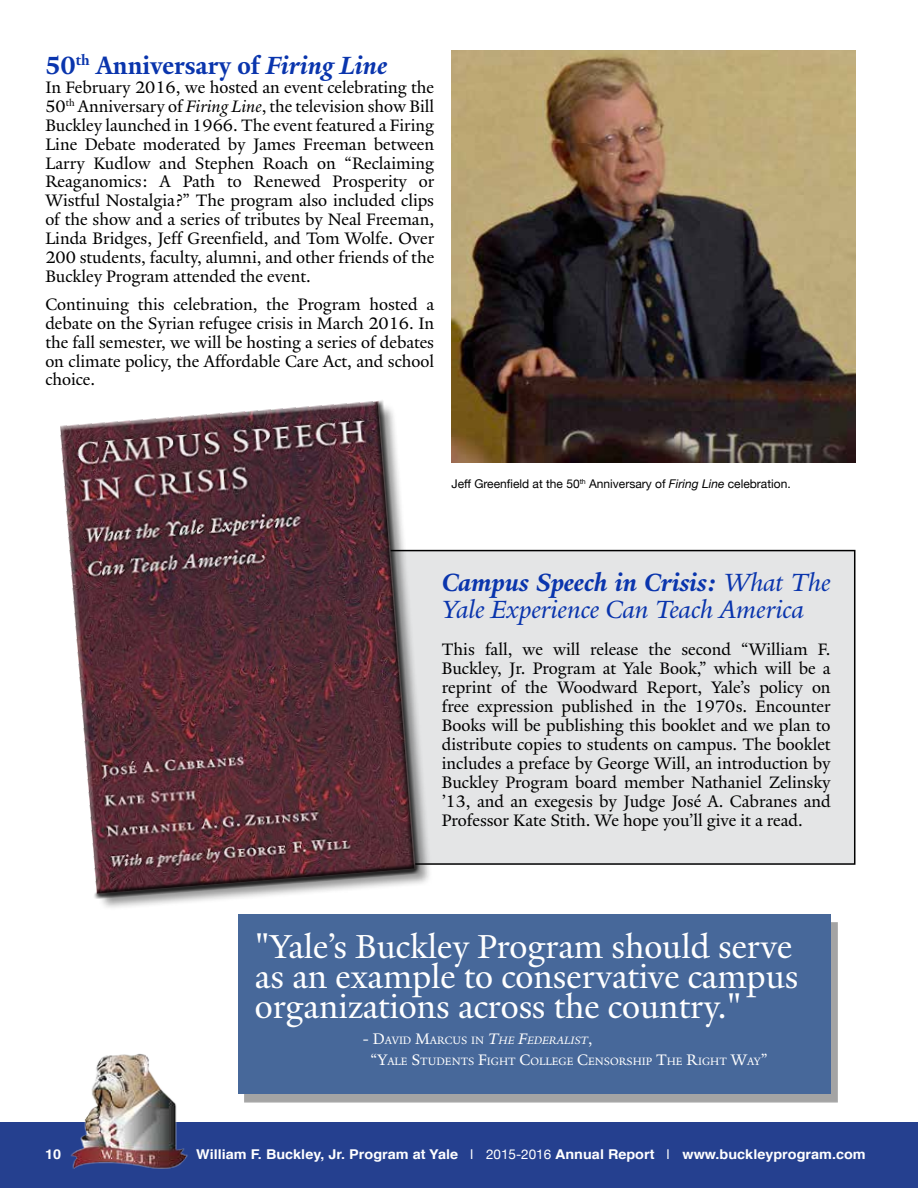
<style>
.page{position:relative;width:918px;height:1188px;background:#fff}
.page>*{position:absolute;margin:0;border:0;box-sizing:border-box;transform-origin:0 0}
.t1{font:36px/30px "Yale Admin";color:#fff}
.t2{font:italic 27px/27px "Yale Admin";color:#0a35ad}
.t3{font:700 27px "Yale Admin";color:#0a35ad}
.t4{font:18px/18.9px "Yale Admin";color:#000;text-align:justify}
.t5{font:700 13.5px "Helvetica";color:#fff;scale:1.07 1}
.t6{font:12px "Helvetica Neue";color:#000}
.t7{font:11.55px/20.1px "Yale Admin";color:#fff}
.s1{font-style:italic}
.s2{font-weight:700}
.s3{font-size:16.5px}
.s4{font-style:italic;font-size:16.5px}
.s5{font-weight:400}
.s6{font-family:"Helvetica Neue";font-weight:400}
</style>
<div class="page">
<img style="left:451px;top:50px;width:404px;height:412px">
<div style="left:215px;top:551px;width:640px;height:313px;background:#e4e5e6"></div>
<div style="left:62px;top:403px;width:371px;height:508px;background:#000;opacity:.43"></div>
<svg style="left:60px;top:400px;width:361px;height:499px"></svg>
<div style="left:244px;top:922px;width:594px;height:181px;background:#a4a4a4"></div>
<div style="left:238px;top:914px;width:593px;height:180px;background:#47689a"></div>
<div style="left:0;top:1122px;width:918px;height:66px;background:#25408f"></div>
<img style="left:71px;top:1053px;width:117px;height:116px">
<h2 class="t3" style="left:45px;top:49px;width:343px">50<sup>th</sup> Anniversary of <span class="s1">Firing Line</span></h2>
<p class="t4" style="left:45px;top:78px;width:390px">In February 2016, we hosted an event celebrating the 50<sup>th</sup> Anniversary of <span class="s1">Firing Line</span>, the television show Bill Buckley launched in 1966. The event featured a Firing Line Debate moderated by James Freeman between Larry Kudlow and Stephen Roach on “Reclaiming Reaganomics: A Path to Renewed Prosperity or Wistful Nostalgia?” The program also included clips of the show and a series of tributes by Neal Freeman, Linda Bridges, Jeff Greenfield, and Tom Wolfe. Over 200 students, faculty, alumni, and other friends of the Buckley Program attended the event.</p>
<p class="t4" style="left:45px;top:295px;width:390px">Continuing this celebration, the Program hosted a debate on the Syrian refugee crisis in March 2016. In the fall semester, we will be hosting a series of debates on climate policy, the Affordable Care Act, and school choice.</p>
<p class="t6" style="left:451px;top:473px;width:341px">Jeff Greenfield at the 50<sup>th</sup> Anniversary of <span class="s1">Firing Line</span> celebration.</p>
<h2 class="t2" style="left:442px;top:568px;width:390px"><span class="s2">Campus Speech in Crisis:</span> What The<br>Yale Experience Can Teach America</h2>
<p class="t4" style="left:442px;top:640px;width:390px">This fall, we will release the second “William F.<br>Buckley, Jr. Program at Yale Book,” which will be a reprint of the Woodward Report, Yale’s policy on free expression published in the 1970s. Encounter Books will be publishing this booklet and we plan to distribute copies to students on campus. The booklet includes a preface by George Will, an introduction by Buckley Program board member Nathaniel Zelinsky ’13, and an exegesis by Judge José A. Cabranes and Professor Kate Stith. We hope you’ll give it a read.</p>
<h1 class="t1" style="left:255px;top:932px;width:545px">"Yale’s Buckley Program should serve as an example to conservative campus organizations across the country."</h1>
<p class="t7" style="left:370px;top:1031px;width:399px;text-indent:-8px"><span class="s3">- D</span>AVID <span class="s3">M</span>ARCUS IN <span class="s4">T</span><span class="s1">HE</span> <span class="s4">F</span><span class="s1">EDERALIST</span><span class="s3">,<br>“Y</span>ALE <span class="s3">S</span>TUDENTS <span class="s3">F</span>IGHT <span class="s3">C</span>OLLEGE <span class="s3">C</span>ENSORSHIP <span class="s3">T</span>HE <span class="s3">R</span>IGHT <span class="s3">W</span>AY<span class="s3">”</span></p>
<p class="t5" style="left:45px;top:1143px;width:17px">10</p>
<p class="t5" style="left:196px;top:1143px;width:627px">William F. Buckley, Jr. Program at Yale <span class="s5">|</span> <span class="s6">2015-2016</span> Annual Report <span class="s5">|</span> www.buckleyprogram.com</p>
</div>
